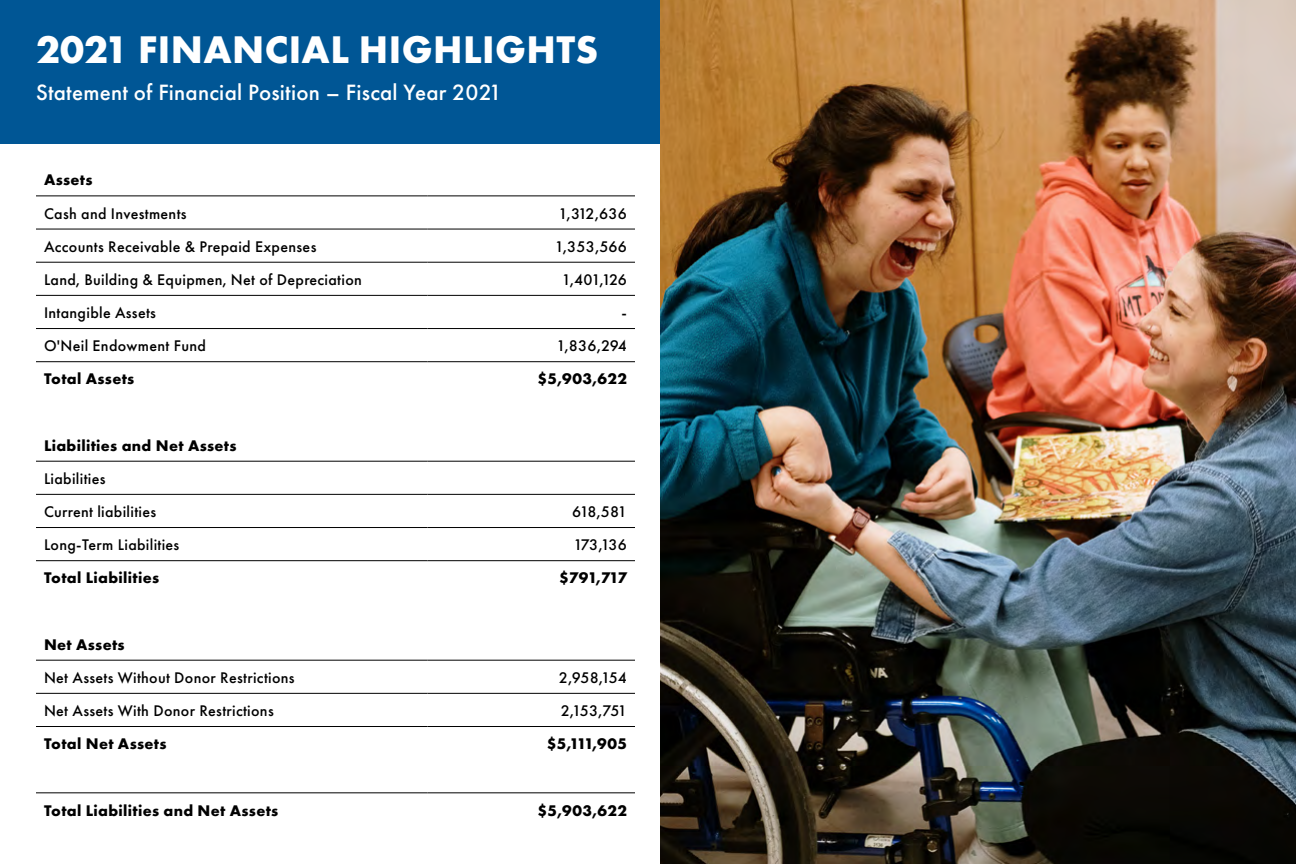
<style>
.page{position:relative;width:1296px;height:864px;background:#fff}
.page>*{position:absolute;margin:0;border:0;box-sizing:border-box;transform-origin:0 0}
.t1{font:700 40px "Futura PT";letter-spacing:.01em;color:#fff}
.t2{font:500 23px "Futura PT";letter-spacing:.01em;color:#fff}
.t3{font:500 16px/33.2px "Futura PT";letter-spacing:.02em;color:#000}
.t4{font:700 16px "Futura PT";letter-spacing:.02em;color:#000}
</style>
<div class="page">
<div style="left:0;top:0;width:1296px;height:144px;background:#005695"></div>
<hr style="left:36px;top:229px;width:392px;height:1px;background:#000">
<hr style="left:428px;top:229px;width:207px;height:1px;background:#000">
<hr style="left:36px;top:262px;width:392px;height:1px;background:#000">
<hr style="left:428px;top:262px;width:207px;height:1px;background:#000">
<hr style="left:36px;top:295px;width:392px;height:1px;background:#000">
<hr style="left:428px;top:295px;width:207px;height:1px;background:#000">
<hr style="left:36px;top:328px;width:392px;height:1px;background:#000">
<hr style="left:428px;top:328px;width:207px;height:1px;background:#000">
<hr style="left:36px;top:494px;width:392px;height:1px;background:#000">
<hr style="left:428px;top:494px;width:207px;height:1px;background:#000">
<hr style="left:36px;top:527px;width:392px;height:1px;background:#000">
<hr style="left:428px;top:527px;width:207px;height:1px;background:#000">
<hr style="left:36px;top:693px;width:392px;height:1px;background:#000">
<hr style="left:428px;top:693px;width:207px;height:1px;background:#000">
<hr style="left:36px;top:195px;width:392px;height:1px;background:#000">
<hr style="left:428px;top:195px;width:207px;height:1px;background:#000">
<hr style="left:36px;top:361px;width:392px;height:1px;background:#000">
<hr style="left:428px;top:361px;width:207px;height:1px;background:#000">
<hr style="left:36px;top:461px;width:392px;height:1px;background:#000">
<hr style="left:428px;top:461px;width:207px;height:1px;background:#000">
<hr style="left:36px;top:560px;width:392px;height:1px;background:#000">
<hr style="left:428px;top:560px;width:207px;height:1px;background:#000">
<hr style="left:36px;top:660px;width:392px;height:1px;background:#000">
<hr style="left:428px;top:660px;width:207px;height:1px;background:#000">
<hr style="left:36px;top:726px;width:392px;height:1px;background:#000">
<hr style="left:428px;top:726px;width:207px;height:1px;background:#000">
<hr style="left:36px;top:792px;width:392px;height:1px;background:#000">
<hr style="left:428px;top:792px;width:207px;height:1px;background:#000">
<img style="left:660px;top:0;width:636px;height:864px">
<h1 class="t1" style="left:36px;top:24px;width:564px">2021 FINANCIAL HIGHLIGHTS</h1>
<h2 class="t2" style="left:36px;top:78px;width:468px">Statement of Financial Position – Fiscal Year 2021</h2>
<p class="t4" style="left:44px;top:170px;width:50px">Assets</p>
<p class="t3" style="left:44px;top:197px;width:144px">Cash and Investments</p>
<p class="t3" style="left:559px;top:197px;width:70px">1,312,636</p>
<p class="t3" style="left:44px;top:230px;width:274px">Accounts Receivable &amp; Prepaid Expenses</p>
<p class="t3" style="left:555px;top:230px;width:74px">1,353,566</p>
<p class="t3" style="left:44px;top:263px;width:319px">Land, Building &amp; Equipmen, Net of Depreciation</p>
<p class="t3" style="left:562px;top:263px;width:67px">1,401,126</p>
<p class="t3" style="left:44px;top:296px;width:114px">Intangible Assets</p>
<p class="t3" style="left:622px;top:296px;width:7px">-</p>
<p class="t3" style="left:44px;top:329px;width:163px">O'Neil Endowment Fund</p>
<p class="t3" style="left:556px;top:329px;width:72px">1,836,294</p>
<p class="t4" style="left:44px;top:369px;width:92px">Total Assets</p>
<p class="t4" style="left:538px;top:369px;width:91px">$5,903,622</p>
<p class="t4" style="left:44px;top:435px;width:194px">Liabilities and Net Assets</p>
<p class="t3" style="left:44px;top:462px;width:114px">Liabilities<br>Current liabilities</p>
<p class="t3" style="left:572px;top:495px;width:56px">618,581</p>
<p class="t3" style="left:44px;top:528px;width:137px">Long-Term Liabilities</p>
<p class="t3" style="left:574px;top:528px;width:55px">173,136</p>
<p class="t4" style="left:44px;top:568px;width:117px">Total Liabilities</p>
<p class="t4" style="left:559px;top:568px;width:69px">$791,717</p>
<p class="t4" style="left:44px;top:634px;width:82px">Net Assets</p>
<p class="t3" style="left:44px;top:661px;width:252px">Net Assets Without Donor Restrictions</p>
<p class="t3" style="left:559px;top:661px;width:70px">2,958,154</p>
<p class="t3" style="left:44px;top:694px;width:231px">Net Assets With Donor Restrictions</p>
<p class="t3" style="left:561px;top:694px;width:68px">2,153,751</p>
<p class="t4" style="left:44px;top:734px;width:124px">Total Net Assets</p>
<p class="t4" style="left:547px;top:734px;width:82px">$5,111,905</p>
<p class="t4" style="left:44px;top:800px;width:236px">Total Liabilities and Net Assets</p>
<p class="t4" style="left:538px;top:800px;width:91px">$5,903,622</p>
</div>
